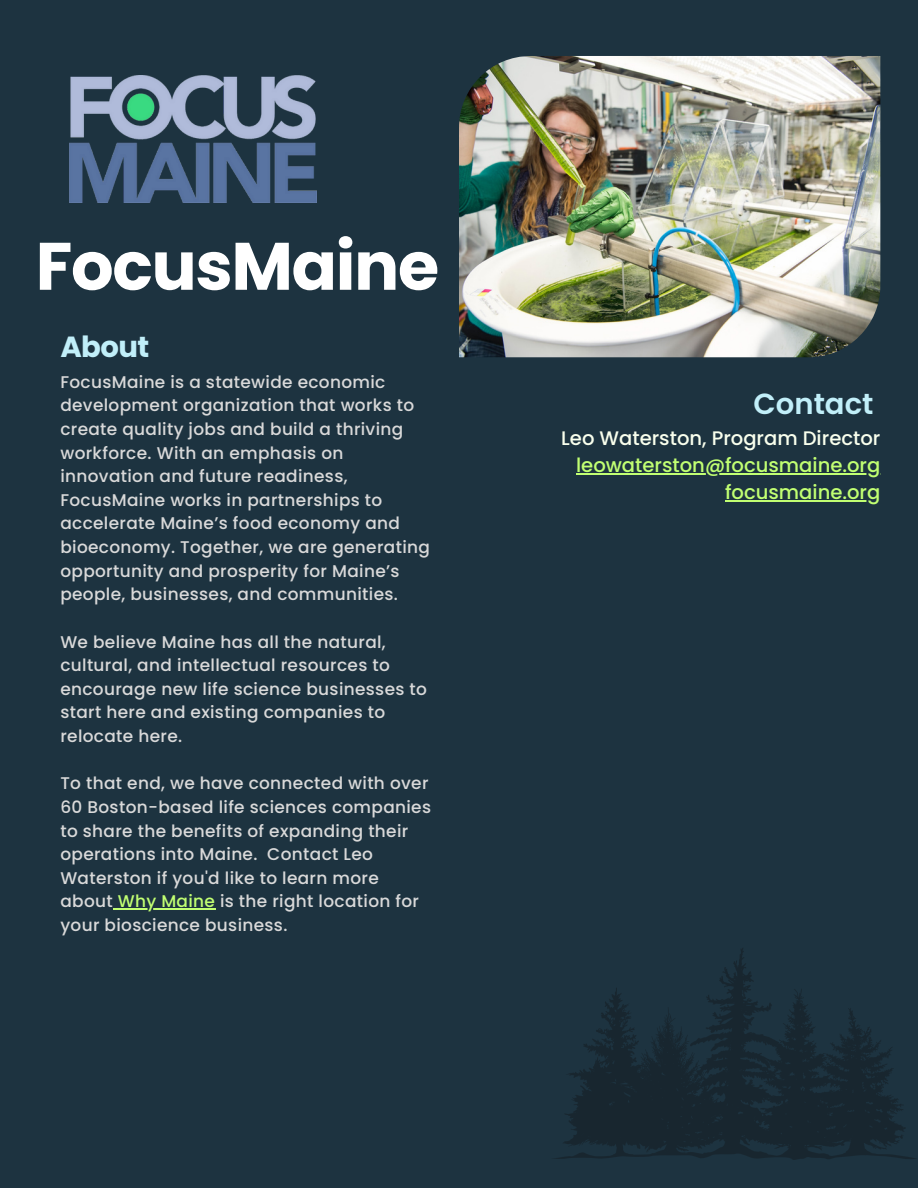
<style>
.page{position:relative;width:918px;height:1188px;background:#1d3340}
.page>*{position:absolute;margin:0;border:0;box-sizing:border-box;transform-origin:0 0}
.t1{font:700 67.05px "Poppins";letter-spacing:-.02em;color:#fff}
.t2{font:600 29.1px "Poppins";color:#c1eff9}
.t3{font:700 29.1px "Poppins";letter-spacing:-.02em;color:#c1eff9}
.t4{font:500 19.5px "Poppins";color:#c1ff72}
.t5{font:500 19.5px "Poppins";color:#f9ffed}
.t6{font:500 16.95px/23.7px "Poppins";letter-spacing:.02em;color:#d9d9d9}
.s1{color:#c1ff72}
</style>
<div class="page">
<svg style="left:555px;top:948px;width:361px;height:212px"></svg>
<img style="left:70px;top:76px;width:246px;height:127px">
<img style="left:459px;top:56px;width:421px;height:301px">
<hr style="left:113px;top:909px;width:102px;height:1px;background:#c1ff72">
<hr style="left:576px;top:473px;width:129px;height:1px;background:#c1ff72">
<hr style="left:705px;top:473px;width:175px;height:1px;background:#c1ff72">
<hr style="left:725px;top:500px;width:117px;height:1px;background:#c1ff72">
<hr style="left:842px;top:500px;width:38px;height:1px;background:#c1ff72">
<p class="t1" style="left:36px;top:219px;width:405px">FocusMaine</p>
<p class="t3" style="left:60px;top:326px;width:90px">About</p>
<p class="t6" style="left:60px;top:370px;width:371px">FocusMaine is a statewide economic development organization that works to create quality jobs and build a thriving workforce. With an emphasis on innovation and future readiness, FocusMaine works in partnerships to accelerate Maine’s food economy and bioeconomy. Together, we are generating opportunity and prosperity for Maine’s people, businesses, and communities.</p>
<p class="t6" style="left:60px;top:630px;width:368px">We believe Maine has all the natural, cultural, and intellectual resources to encourage new life science businesses to start here and existing companies to relocate here.</p>
<p class="t6" style="left:60px;top:772px;width:372px">To that end, we have connected with over 60 Boston-based life sciences companies to share the benefits of expanding their operations into Maine. Contact Leo Waterston if you'd like to learn more about <span class="s1">Why Maine</span> is the right location for your bioscience business.</p>
<p class="t2" style="left:754px;top:383px;width:121px">Contact</p>
<p class="t5" style="left:561px;top:424px;width:321px">Leo Waterston, Program Director</p>
<p class="t4" style="left:576px;top:451px;width:306px">leowaterston@focusmaine.org</p>
<p class="t4" style="left:725px;top:478px;width:157px">focusmaine.org</p>
</div>
